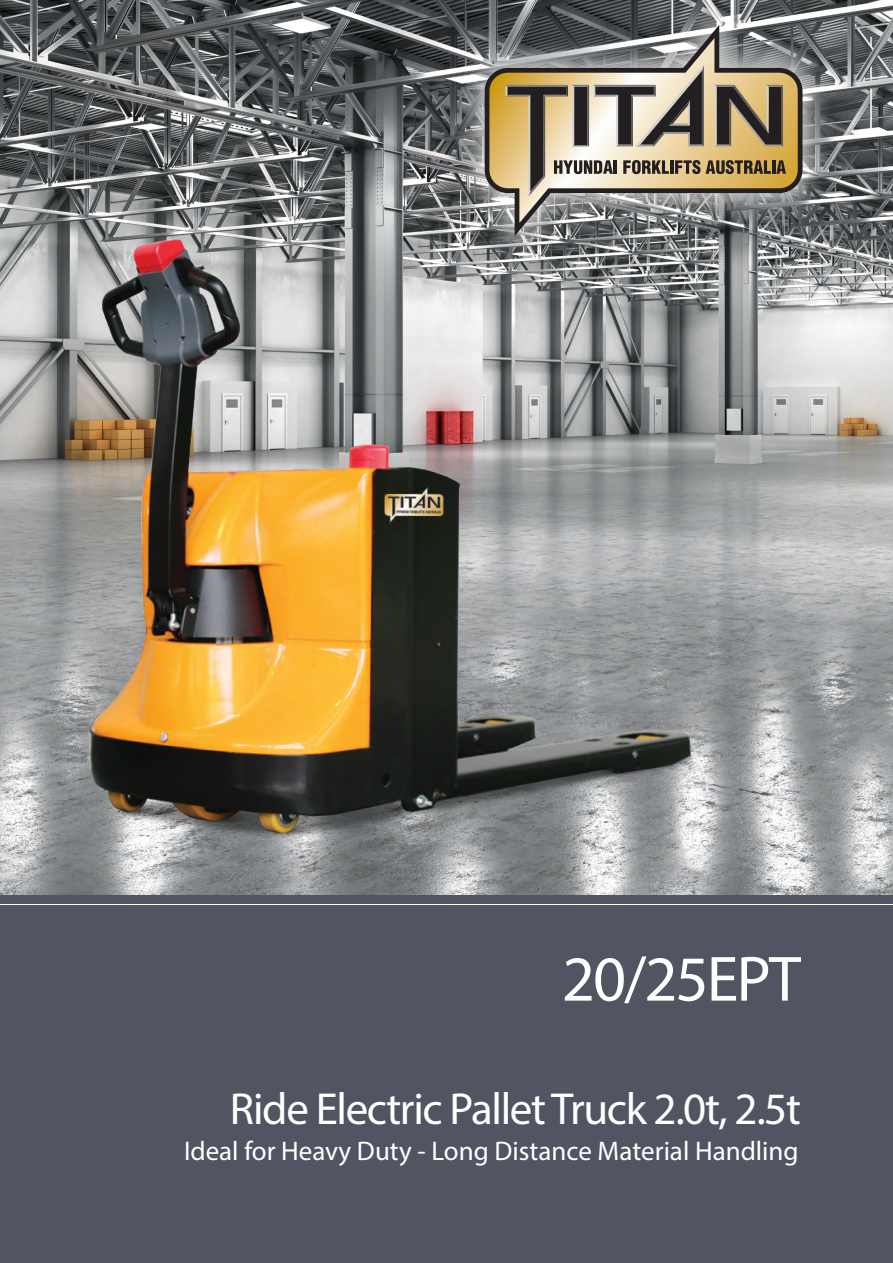
<style>
.page{position:relative;width:893px;height:1263px;background:#fff}
.page>*{position:absolute;margin:0;border:0;box-sizing:border-box;transform-origin:0 0}
.t1{font:64.5px "Myriad Pro";letter-spacing:-.03em;color:#fff}
.t2{font:45px "Myriad Pro";letter-spacing:-.03em;color:#fff}
.t3{font:27px "Myriad Pro";color:#fff}
</style>
<div class="page">
<img style="left:0;top:0;width:893px;height:895px">
<div style="left:453px;top:0;width:381px;height:266px;background:#fff;opacity:.75"></div>
<svg style="left:484px;top:24px;width:320px;height:213px;background:#87847b"></svg>
<svg style="left:506px;top:65px;width:280px;height:132px;background:#a4967a"></svg>
<div style="left:0;top:895px;width:893px;height:368px;background:#505561"></div>
<hr style="left:0;top:904px;width:893px;height:1px;background:#fff">
<img style="left:74px;top:226px;width:634px;height:633px">
<p class="t1" style="left:562px;top:939px;width:241px">20/25EPT</p>
<p class="t2" style="left:230px;top:1081px;width:573px">Ride Electric Pallet Truck 2.0t, 2.5t</p>
<p class="t3" style="left:184px;top:1134px;width:616px">Ideal for Heavy Duty - Long Distance Material Handling</p>
</div>
